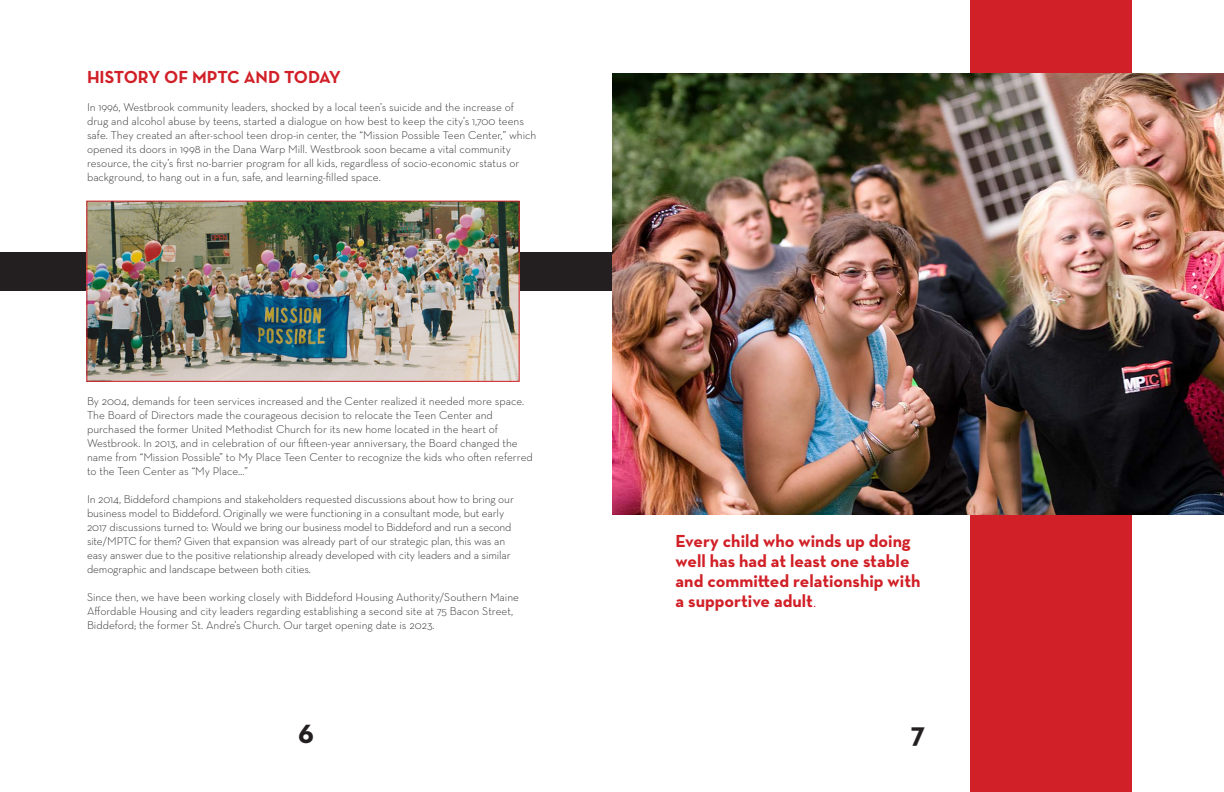
<style>
.page{position:relative;width:1224px;height:792px;background:#fff}
.page>*{position:absolute;margin:0;border:0;box-sizing:border-box;transform-origin:0 0}
.t1{font:700 30px "Neutraface Text";color:#231f20}
.t2{font:700 17.7px/20px "Neutraface Text";color:#d12027}
.t3{font:300 11.5px/14px "Neutraface Text";color:#231f20}
.t4{font:300 11.5px "Neutraface Text";letter-spacing:-.02em;color:#231f20}
.s1{font-weight:300}
</style>
<div class="page">
<div style="left:0;top:252px;width:612px;height:39px;background:#231f20"></div>
<img style="left:89px;top:203px;width:428px;height:177px">
<div style="left:87px;top:201px;width:432px;height:181px;border:1px solid #d12027"></div>
<div style="left:970px;top:0;width:162px;height:792px;background:#d12027"></div>
<img style="left:612px;top:73px;width:612px;height:442px">
<p class="t2" style="left:87px;top:67px;width:255px">HISTORY OF MPTC AND TODAY</p>
<p class="t3" style="left:87px;top:100px;width:451px">In 1996, Westbrook community leaders, shocked by a local teen’s suicide and the increase of drug and alcohol abuse by teens, started a dialogue on how best to keep the city’s 1,700 teens safe. They created an after-school teen drop-in center, the “Mission Possible Teen Center,” which opened its doors in 1998 in the Dana Warp Mill. Westbrook soon became a vital community resource, the city’s first no-barrier program for all kids, regardless of socio-economic status or background, to hang out in a fun, safe, and learning-filled space.</p>
<p class="t3" style="left:87px;top:394px;width:439px">By 2004, demands for teen services increased and the Center realized it needed more space.<br>The Board of Directors made the courageous decision to relocate the Teen Center and</p>
<p class="t3" style="left:87px;top:422px;width:413px">purchased the former United Methodist Church for its new home located in the heart of</p>
<p class="t3" style="left:87px;top:436px;width:447px">Westbrook. In 2013, and in celebration of our fifteen-year anniversary, the Board changed the name from “Mission Possible” to My Place Teen Center to recognize the kids who often referred to the Teen Center as “My Place…”</p>
<p class="t3" style="left:87px;top:492px;width:428px">In 2014, Biddeford champions and stakeholders requested discussions about how to bring our business model to Biddeford. Originally we were functioning in a consultant mode, but early</p>
<p class="t4" style="left:87px;top:520px;width:426px">2017 discussions turned to: Would we bring our business model to Biddeford and run a second</p>
<p class="t3" style="left:87px;top:534px;width:420px">site/MPTC for them? Given that expansion was already part of our strategic plan, this was an</p>
<p class="t3" style="left:87px;top:548px;width:425px">easy answer due to the positive relationship already developed with city leaders and a similar</p>
<p class="t3" style="left:87px;top:562px;width:226px">demographic and landscape between both cities.</p>
<p class="t3" style="left:87px;top:590px;width:434px">Since then, we have been working closely with Biddeford Housing Authority/Southern Maine<br>Affordable Housing and city leaders regarding establishing a second site at 75 Bacon Street,<br>Biddeford; the former St. Andre’s Church. Our target opening date is 2023.</p>
<p class="t1" style="left:298px;top:714px;width:17px">6</p>
<p class="t2" style="left:676px;top:531px;width:246px">Every child who winds up doing well has had at least one stable and committed relationship with a supportive adult<span class="s1">.</span></p>
<p class="t1" style="left:911px;top:714px;width:16px">7</p>
</div>
